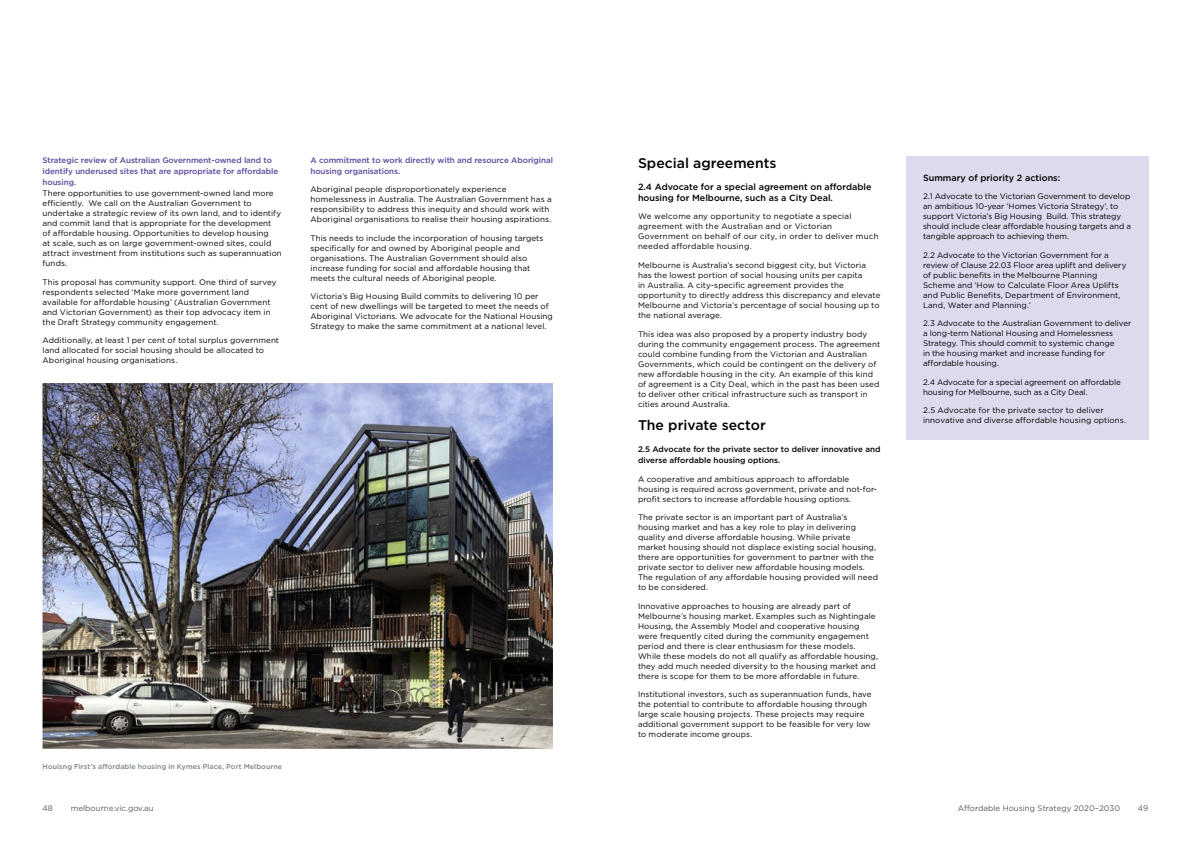
<style>
.page{position:relative;width:1191px;height:842px;background:#fff}
.page>*{position:absolute;margin:0;border:0;box-sizing:border-box;transform-origin:0 0}
.t1{font:500 14px "Gotham";color:#000}
.t2{font:500 9px/11px "Gotham";color:#000}
.t3{font:8px/10px "Gotham";letter-spacing:.01em;color:#000}
.t4{font:500 8px/11px "Gotham";letter-spacing:-.005em;color:#5a489d}
.t5{font:500 8px/11px "Gotham";color:#000}
.t6{font:8px/10px "Gotham";letter-spacing:-.015em;color:#000}
.t7{font:8px "Gotham";color:#58595b}
.t8{font:500 7px "Gotham";letter-spacing:.02em;color:#7c8185}
</style>
<div class="page">
<div style="left:906px;top:156px;width:242px;height:284px;background:#dddaed"></div>
<img style="left:43px;top:383px;width:510px;height:366px">
<p class="t4" style="left:43px;top:154px;width:237px">Strategic review of Australian Government-owned land to identify underused sites that are appropriate for affordable housing.</p>
<p class="t3" style="left:43px;top:188px;width:241px">There opportunities to use government-owned land more efficiently. We call on the Australian Government to undertake a strategic review of its own land, and to identify and commit land that is appropriate for the development<br>of affordable housing. Opportunities to develop housing<br>at scale, such as on large government-owned sites, could attract investment from institutions such as superannuation funds.</p>
<p class="t3" style="left:43px;top:277px;width:235px">This proposal has community support. One third of survey respondents selected ‘Make more government land available for affordable housing’ (Australian Government and Victorian Government) as their top advocacy item in the Draft Strategy community engagement.</p>
<p class="t3" style="left:43px;top:335px;width:238px">Additionally, at least 1 per cent of total surplus government land allocated for social housing should be allocated to<br>Aboriginal housing organisations.</p>
<p class="t4" style="left:310px;top:154px;width:244px">A commitment to work directly with and resource Aboriginal housing organisations.</p>
<p class="t3" style="left:310px;top:184px;width:243px">Aboriginal people disproportionately experience homelessness in Australia. The Australian Government has a responsibility to address this inequity and should work with Aboriginal organisations to realise their housing aspirations.</p>
<p class="t3" style="left:310px;top:233px;width:234px">This needs to include the incorporation of housing targets specifically for and owned by Aboriginal people and organisations. The Australian Government should also increase funding for social and affordable housing that meets the cultural needs of Aboriginal people.</p>
<p class="t3" style="left:310px;top:291px;width:244px">Victoria’s Big Housing Build commits to delivering 10 per cent of new dwellings will be targeted to meet the needs of Aboriginal Victorians. We advocate for the National Housing Strategy to make the same commitment at a national level.</p>
<p class="t8" style="left:43px;top:762px;width:241px">Houisng First’s affordable housing in Kymes Place, Port Melbourne</p>
<h1 class="t1" style="left:638px;top:153px;width:140px">Special agreements</h1>
<p class="t2" style="left:638px;top:181px;width:235px">2.4 Advocate for a special agreement on affordable housing for Melbourne, such as a City Deal.</p>
<p class="t3" style="left:638px;top:211px;width:242px">We welcome any opportunity to negotiate a special agreement with the Australian and or Victorian Government on behalf of our city, in order to deliver much needed affordable housing.</p>
<p class="t3" style="left:638px;top:260px;width:244px">Melbourne is Australia’s second biggest city, but Victoria has the lowest portion of social housing units per capita<br>in Australia. A city-specific agreement provides the opportunity to directly address this discrepancy and elevate Melbourne and Victoria’s percentage of social housing up to the national average.</p>
<p class="t3" style="left:638px;top:328px;width:244px">This idea was also proposed by a property industry body during the community engagement process. The agreement could combine funding from the Victorian and Australian Governments, which could be contingent on the delivery of new affordable housing in the city. An example of this kind of agreement is a City Deal, which in the past has been used to deliver other critical infrastructure such as transport in cities around Australia.</p>
<h1 class="t1" style="left:638px;top:416px;width:129px">The private sector</h1>
<p class="t5" style="left:638px;top:444px;width:244px">2.5 Advocate for the private sector to deliver innovative and diverse affordable housing options.</p>
<p class="t3" style="left:638px;top:474px;width:241px">A cooperative and ambitious approach to affordable housing is required across government, private and not-for&shy;profit sectors to increase affordable housing options.</p>
<p class="t3" style="left:638px;top:512px;width:241px">The private sector is an important part of Australia’s housing market and has a key role to play in delivering quality and diverse affordable housing. While private market housing should not displace existing social housing, there are opportunities for government to partner with the private sector to deliver new affordable housing models.<br>The regulation of any affordable housing provided will need to be considered.</p>
<p class="t3" style="left:638px;top:601px;width:241px">Innovative approaches to housing are already part of Melbourne’s housing market. Examples such as Nightingale Housing, the Assembly Model and cooperative housing were frequently cited during the community engagement period and there is clear enthusiasm for these models.<br>While these models do not all qualify as affordable housing, they add much needed diversity to the housing market and there is scope for them to be more affordable in future.</p>
<p class="t3" style="left:638px;top:689px;width:235px">Institutional investors, such as superannuation funds, have the potential to contribute to affordable housing through large scale housing projects. These projects may require additional government support to be feasible for very low to moderate income groups.</p>
<p class="t2" style="left:923px;top:172px;width:139px">Summary of priority 2 actions:</p>
<p class="t3" style="left:923px;top:191px;width:209px">2.1 Advocate to the Victorian Government to develop an ambitious 10-year ‘Homes Victoria Strategy’, to support Victoria’s Big Housing Build. This strategy should include clear affordable housing targets and a tangible approach to achieving them.</p>
<p class="t3" style="left:923px;top:250px;width:205px">2.2 Advocate to the Victorian Government for a review of Clause 22.03 Floor area uplift and delivery of public benefits in the Melbourne Planning Scheme and ‘How to Calculate Floor Area Uplifts and Public Benefits, Department of Environment, Land, Water and Planning.’</p>
<p class="t3" style="left:923px;top:318px;width:210px">2.3 Advocate to the Australian Government to deliver a long-term National Housing and Homelessness Strategy. This should commit to systemic change<br>in the housing market and increase funding for affordable housing.</p>
<p class="t6" style="left:923px;top:377px;width:199px">2.4 Advocate for a special agreement on affordable housing for Melbourne, such as a City Deal.</p>
<p class="t3" style="left:923px;top:405px;width:204px">2.5 Advocate for the private sector to deliver innovative and diverse affordable housing options.</p>
<p class="t7" style="left:43px;top:803px;width:12px">48</p>
<p class="t7" style="left:71px;top:803px;width:84px">melbourne.vic.gov.au</p>
<p class="t7" style="left:958px;top:803px;width:164px">Affordable Housing Strategy 2020–2030</p>
<p class="t7" style="left:1138px;top:803px;width:12px">49</p>
</div>
